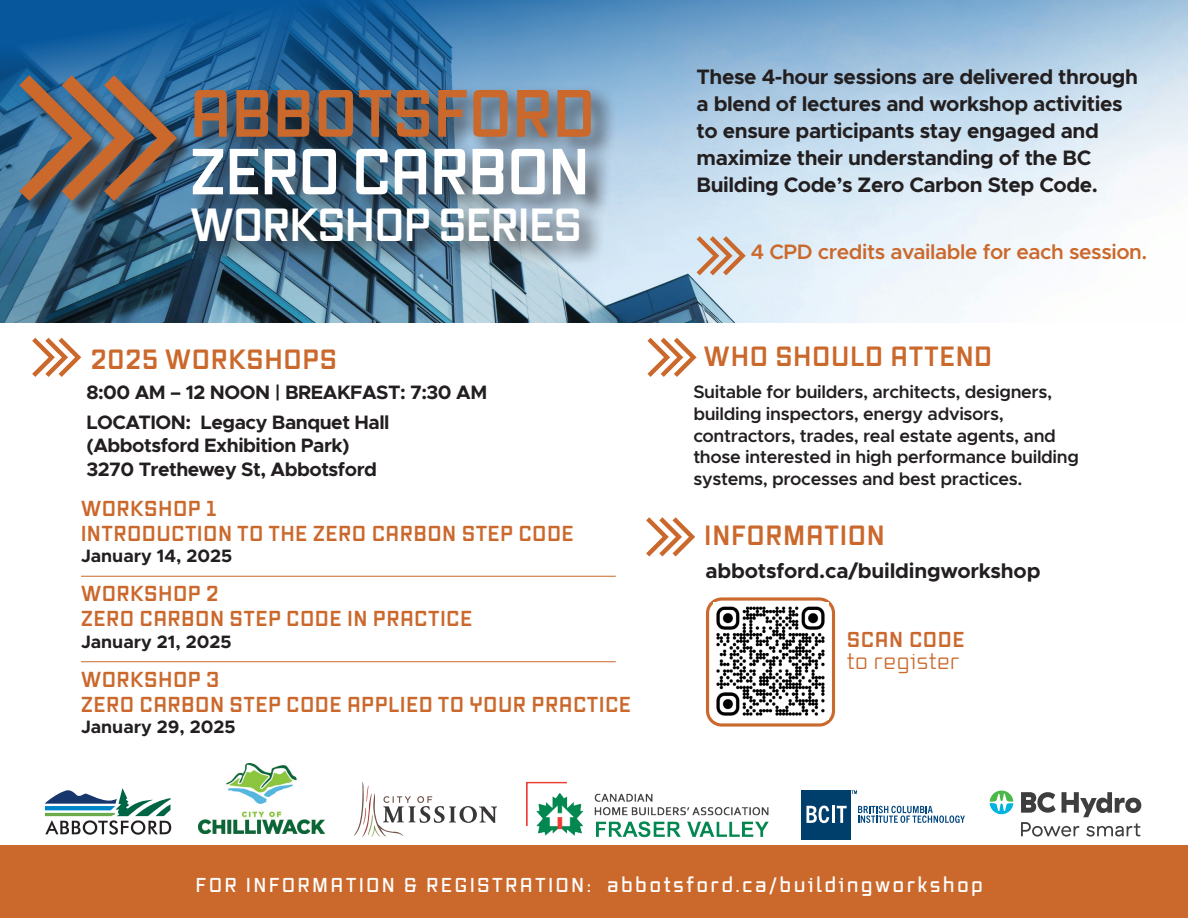
<style>
.page{position:relative;width:1188px;height:918px;background:#fff}
.page>*{position:absolute;margin:0;border:0;box-sizing:border-box;transform-origin:0 0}
.t1{font:700 64.8px "Vox";letter-spacing:.02em;color:#cb682c}
.t2{font:700 63px "Vox";letter-spacing:.005em;color:#fff}
.t3{font:700 45px "Vox";color:#fff}
.t4{font:700 27px "Vox";letter-spacing:.05em;color:#cb682c}
.t5{font:700 21px/27px "Metropolis";letter-spacing:-.02em;color:#231f20}
.t6{font:700 21px/25.2px "Vox";letter-spacing:.05em;color:#cb682c}
.t7{font:600 21px "Metropolis";letter-spacing:-.02em;color:#cb682c}
.t8{font:20.85px/22.2px "Vox";letter-spacing:.06em;color:#cb682c}
.t9{font:700 19.5px/23.4px "Metropolis";letter-spacing:-.025em;color:#231f20}
.t10{font:600 19.5px "Vox";letter-spacing:.15em;color:#fff}
.t11{font:600 18px/21.6px "Metropolis";letter-spacing:-.02em;color:#231f20}
.t12{font:700 18px "Metropolis";color:#231f20}
.s1{font-weight:700}
</style>
<div class="page">
<img style="left:0;top:316px;width:963px;height:7px">
<svg style="left:0;top:0;width:1188px;height:316px"></svg>
<div style="left:23px;top:79px;width:171px;height:140px;background:#231f20;opacity:.75"></div>
<svg style="left:19px;top:75px;width:158px;height:126px"></svg>
<svg style="left:647px;top:338px;width:50px;height:39px"></svg>
<svg style="left:646px;top:517px;width:49px;height:40px"></svg>
<svg style="left:32px;top:338px;width:49px;height:39px"></svg>
<svg style="left:697px;top:236px;width:49px;height:39px"></svg>
<div style="left:0;top:845px;width:1188px;height:73px;background:#cb682c"></div>
<div style="left:706px;top:597px;width:129px;height:130px;border:3px solid #cb682c;border-radius:14px"></div>
<img style="left:716px;top:606px;width:109px;height:110px">
<div style="left:188px;top:85px;width:429px;height:182px;background:#231f20;opacity:.75"></div>
<hr style="left:81px;top:576px;width:535px;height:1px;background:#cb682c">
<hr style="left:81px;top:661px;width:535px;height:1px;background:#cb682c">
<svg style="left:45px;top:788px;width:126px;height:47px"></svg>
<img style="left:526px;top:781px;width:243px;height:57px">
<img style="left:198px;top:763px;width:126px;height:70px">
<svg style="left:354px;top:782px;width:143px;height:56px"></svg>
<svg style="left:858px;top:806px;width:107px;height:17px"></svg>
<div style="left:801px;top:790px;width:50px;height:49px;background:#003e6b"></div>
<svg style="left:806px;top:806px;width:41px;height:17px"></svg>
<svg style="left:852px;top:790px;width:5px;height:4px"></svg>
<svg style="left:990px;top:791px;width:23px;height:23px"></svg>
<svg style="left:1021px;top:792px;width:120px;height:45px"></svg>
<p class="t1" style="left:190px;top:69px;width:406px">ABBOTSFORD</p>
<p class="t2" style="left:190px;top:128px;width:400px">ZERO CARBON</p>
<p class="t3" style="left:190px;top:194px;width:393px">WORKSHOP SERIES</p>
<p class="t4" style="left:91px;top:340px;width:247px">2025 WORKSHOPS</p>
<p class="t9" style="left:86px;top:381px;width:402px">8:00 AM – 12 NOON | BREAKFAST: 7:30 AM</p>
<p class="t9" style="left:86px;top:411px;width:305px">LOCATION: Legacy Banquet Hall</p>
<p class="t9" style="left:86px;top:434px;width:292px">(Abbotsford Exhibition Park)<br>3270 Trethewey St, Abbotsford</p>
<p class="t6" style="left:81px;top:495px;width:494px">WORKSHOP 1<br>INTRODUCTION TO THE ZERO CARBON STEP CODE</p>
<p class="t12" style="left:81px;top:545px;width:153px">January 14, 2025</p>
<p class="t6" style="left:81px;top:580px;width:393px">WORKSHOP 2<br>ZERO CARBON STEP CODE IN PRACTICE</p>
<p class="t12" style="left:81px;top:630px;width:152px">January 21, 2025</p>
<p class="t6" style="left:81px;top:666px;width:551px">WORKSHOP 3<br>ZERO CARBON STEP CODE APPLIED TO YOUR PRACTICE</p>
<p class="t12" style="left:81px;top:716px;width:156px">January 29, 2025</p>
<p class="t5" style="left:697px;top:63px;width:443px">These 4-hour sessions are delivered through a blend of lectures and workshop activities to ensure participants stay engaged and maximize their understanding of the BC Building Code’s Zero Carbon Step Code.</p>
<p class="t7" style="left:751px;top:238px;width:398px">4 CPD credits available for each session.</p>
<p class="t4" style="left:704px;top:338px;width:290px">WHO SHOULD ATTEND</p>
<p class="t11" style="left:693px;top:381px;width:387px">Suitable for builders, architects, designers, building inspectors, energy advisors, contractors, trades, real estate agents, and those interested in high performance building systems, processes and best practices.</p>
<p class="t4" style="left:705px;top:516px;width:181px">INFORMATION</p>
<p class="t5" style="left:705px;top:557px;width:337px">abbotsford.ca/buildingworkshop</p>
<p class="t8" style="left:847px;top:628px;width:119px"><span class="s1">SCAN CODE </span>to register</p>
<p class="t10" style="left:196px;top:872px;width:788px">FOR INFORMATION &amp; REGISTRATION: abbotsford.ca/buildingworkshop</p>
</div>
